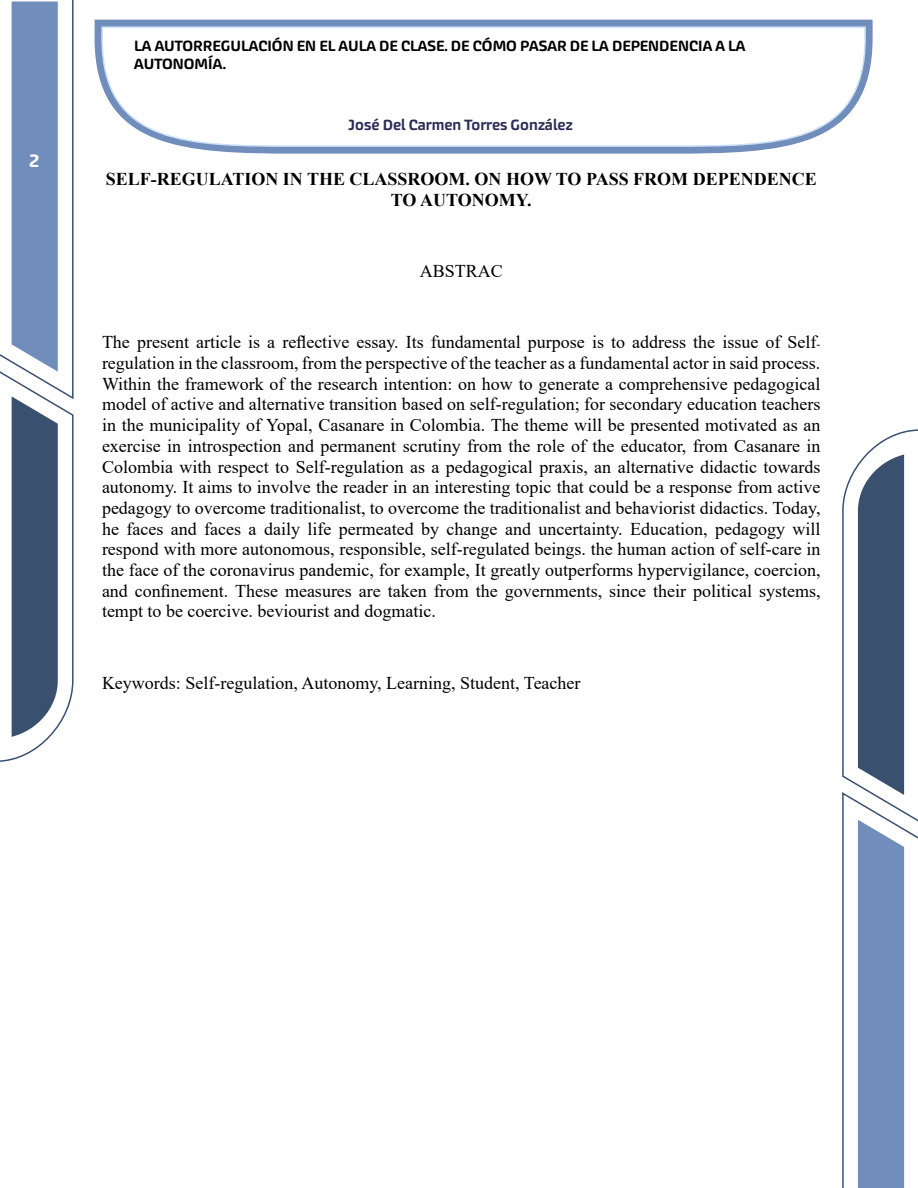
<style>
.page{position:relative;width:918px;height:1188px;background:#fff}
.page>*{position:absolute;margin:0;border:0;box-sizing:border-box;transform-origin:0 0}
.t1{font:18px/20.7px "Times New Roman";color:#000;text-align:justify}
.t2{font:700 18px/20.7px "Times New Roman";color:#000;text-align:center}
.t3{font:500 18px "Akceler Aalt";color:#fff}
.t4{font:500 15px/18px "Akceler Aalt";color:#000}
.t5{font:500 15px "Akceler Aalt";color:#2b2c55}
</style>
<div class="page">
<svg style="left:0;top:0;width:74px;height:762px"></svg>
<svg style="left:842px;top:429px;width:76px;height:759px"></svg>
<svg style="left:95px;top:20px;width:778px;height:134px;fill:#718dbc"></svg>
<svg style="left:101px;top:26px;width:766px;height:122px"></svg>
<p class="t3" style="left:29px;top:147px;width:12px">2</p>
<p class="t4" style="left:134px;top:36px;width:613px">LA AUTORREGULACIÓN EN EL AULA DE CLASE. DE CÓMO PASAR DE LA DEPENDENCIA A LA<br>AUTONOMÍA.</p>
<p class="t5" style="left:349px;top:114px;width:225px">José Del Carmen Torres González</p>
<p class="t2" style="left:106px;top:168px;width:713px">SELF-REGULATION IN THE CLASSROOM. ON HOW TO PASS FROM DEPENDENCE<br>TO AUTONOMY.</p>
<p class="t1" style="left:420px;top:260px;width:85px">ABSTRAC</p>
<p class="t1" style="left:102px;top:331px;width:720px">The present article is a reflective essay. Its fundamental purpose is to address the issue of Self&shy;regulation in the classroom, from the perspective of the teacher as a fundamental actor in said process.<br>Within the framework of the research intention: on how to generate a comprehensive pedagogical model of active and alternative transition based on self-regulation; for secondary education teachers in the municipality of Yopal, Casanare in Colombia. The theme will be presented motivated as an exercise in introspection and permanent scrutiny from the role of the educator, from Casanare in Colombia with respect to Self-regulation as a pedagogical praxis, an alternative didactic towards autonomy. It aims to involve the reader in an interesting topic that could be a response from active pedagogy to overcome traditionalist, to overcome the traditionalist and behaviorist didactics. Today, he faces and faces a daily life permeated by change and uncertainty. Education, pedagogy will respond with more autonomous, responsible, self-regulated beings. the human action of self-care in the face of the coronavirus pandemic, for example, It greatly outperforms hypervigilance, coercion, and confinement. These measures are taken from the governments, since their political systems, tempt to be coercive. beviourist and dogmatic.</p>
<p class="t1" style="left:102px;top:672px;width:480px">Keywords: Self-regulation, Autonomy, Learning, Student, Teacher</p>
</div>
